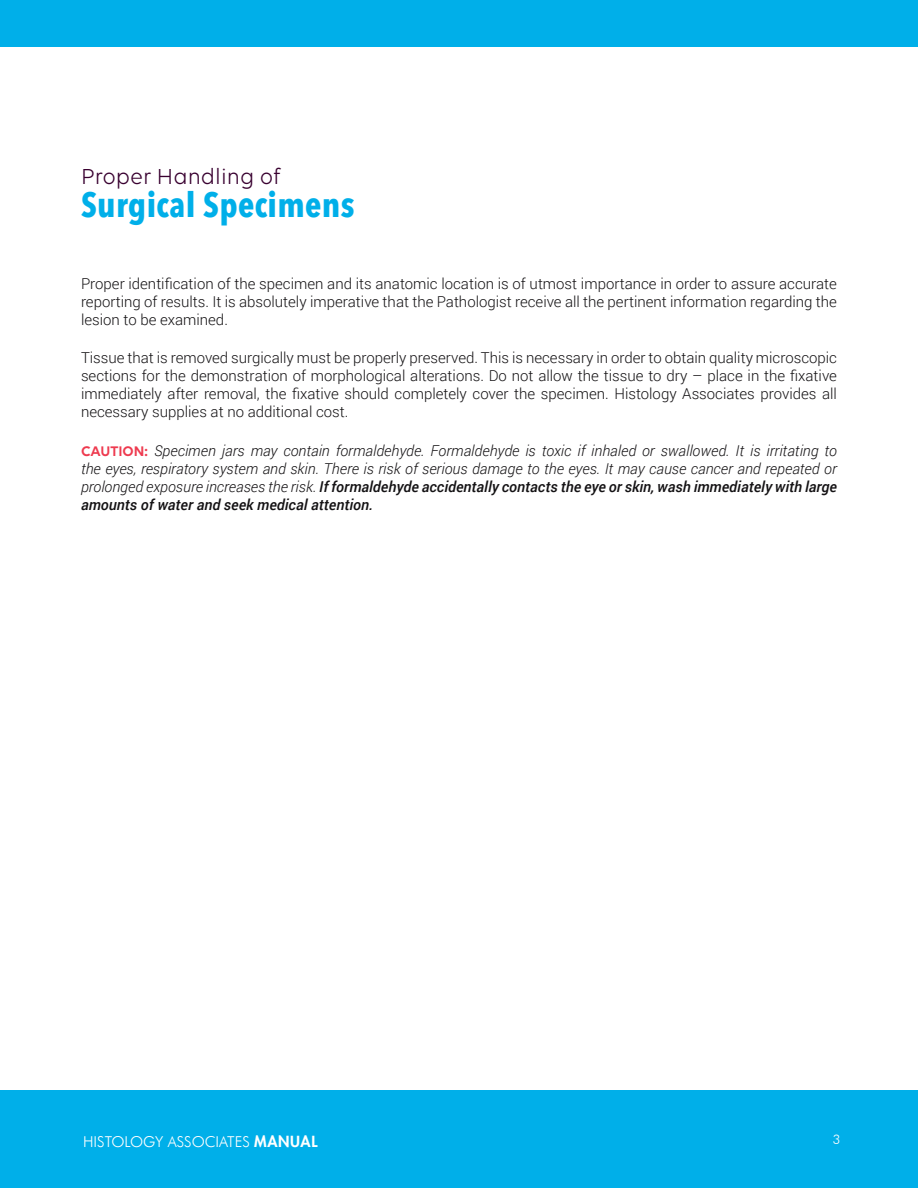
<style>
.page{position:relative;width:918px;height:1188px;background:#fff}
.page>*{position:absolute;margin:0;border:0;box-sizing:border-box;transform-origin:0 0}
.t1{font:700 34.5px "Avenir Next Condensed";letter-spacing:.01em;color:#00afe9}
.t2{font:23.4px "Volte";color:#390130;scale:.96 1}
.Pa2{font:300 15px/18px "Roboto";color:#141214;text-align:justify}
.Pa2-2{font:italic 300 15px/18px "Roboto";color:#141214;text-align:justify}
.t3{font:300 15px "Futura BT";color:#fff}
.t4{font:300 13.05px "Futura BT";color:#fff}
.s1{font-family:"Volte";font-weight:600;font-style:normal;color:#ee3a4f}
.s2{font-weight:500}
.s3{font-family:"Futura LT";font-weight:800}
</style>
<div class="page">
<div style="left:0;top:1090px;width:918px;height:98px;background:#00afe9"></div>
<div style="left:0;top:0;width:918px;height:47px;background:#00afe9"></div>
<p class="t2" style="left:81px;top:163px;width:210px">Proper Handling of</p>
<p class="t1" style="left:81px;top:183px;width:275px">Surgical Specimens</p>
<p class="Pa2" style="left:81px;top:274px;width:758px">Proper identification of the specimen and its anatomic location is of utmost importance in order to assure accurate reporting of results. It is absolutely imperative that the Pathologist receive all the pertinent information regarding the lesion to be examined.</p>
<p class="Pa2" style="left:81px;top:348px;width:758px">Tissue that is removed surgically must be properly preserved. This is necessary in order to obtain quality microscopic sections for the demonstration of morphological alterations. Do not allow the tissue to dry – place in the fixative immediately after removal, the fixative should completely cover the specimen. Histology Associates provides all necessary supplies at no additional cost.</p>
<p class="Pa2-2" style="left:81px;top:441px;width:757px"><span class="s1">CAUTION:</span> Specimen jars may contain formaldehyde. Formaldehyde is toxic if inhaled or swallowed. It is irritating to the eyes, respiratory system and skin. There is risk of serious damage to the eyes. It may cause cancer and repeated or prolonged exposure increases the risk. <span class="s2">If formaldehyde accidentally contacts the eye or skin, wash immediately with large amounts of water and seek medical attention.</span></p>
<p class="t3" style="left:83px;top:1133px;width:236px">HISTOLOGY ASSOCIATES <span class="s3">MANUAL</span></p>
<p class="t4" style="left:833px;top:1132px;width:9px">3</p>
</div>
